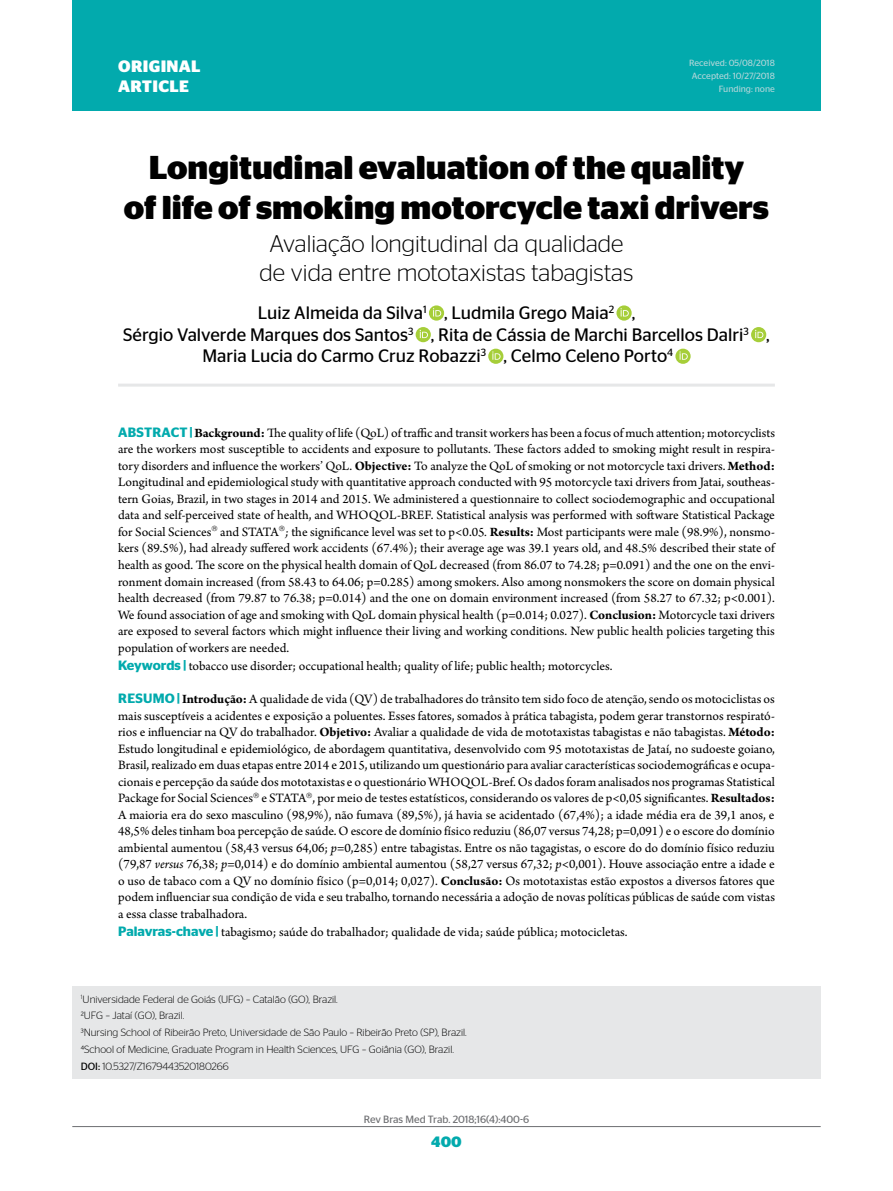
<style>
.page{position:relative;width:893px;height:1191px;background:#fff}
.page>*{position:absolute;margin:0;border:0;box-sizing:border-box;transform-origin:0 0}
.t1{font:700 33px/39.6px "Stag Sans";color:#000;text-align:center}
.t2{font:300 24px/28.8px "Stag Sans";color:#000;text-align:center}
.t3{font:18px "Stag Sans";color:#000}
.t4{font:700 16.5px/19.8px "Stag Sans";letter-spacing:.02em;color:#fff}
.t5{font:700 15px "Stag Sans";color:#02aaad}
.t6{font:13.5px/16.5px "Arno Pro";color:#000;text-align:justify}
.t7{font:300 10.5px/16.8px "Stag Sans";color:#000}
.t8{font:10.5px "Stag Sans";color:#6d6e71}
.t9{font:9px/12.9px "Stag Sans";color:#afd5d8;text-align:right}
.s1{font-family:"Stag Sans";font-weight:600;color:#02aaad}
.s2{font-weight:700}
.s3{font-style:italic}
.s4{font-weight:400}
</style>
<div class="page">
<hr style="left:72px;top:1126px;width:749px;height:1px;background:#6d6e71">
<div style="left:72px;top:0;width:749px;height:111px;background:#02aaad"></div>
<div style="left:72px;top:985px;width:749px;height:93px;background:#e6e7e8"></div>
<hr style="left:118px;top:383px;width:657px;height:3px;background:#e6e7e8">
<svg style="left:429px;top:305px;width:15px;height:16px"></svg>
<svg style="left:433px;top:308px;width:8px;height:8px"></svg>
<svg style="left:616px;top:305px;width:16px;height:16px"></svg>
<svg style="left:620px;top:308px;width:9px;height:8px"></svg>
<svg style="left:416px;top:327px;width:15px;height:15px"></svg>
<svg style="left:420px;top:330px;width:8px;height:8px"></svg>
<svg style="left:751px;top:327px;width:15px;height:15px"></svg>
<svg style="left:755px;top:330px;width:8px;height:8px"></svg>
<div style="left:488px;top:349px;width:15px;height:15px;background:#a6ce39;border-radius:50%"></div>
<svg style="left:492px;top:351px;width:9px;height:9px"></svg>
<svg style="left:675px;top:349px;width:16px;height:15px"></svg>
<svg style="left:679px;top:351px;width:9px;height:9px"></svg>
<p class="t4" style="left:118px;top:56px;width:84px">ORIGINAL<br>ARTICLE</p>
<p class="t9" style="left:689px;top:56px;width:87px">Received: 05/08/2018<br>Accepted: 10/27/2018<br>Funding: none</p>
<h1 class="t1" style="left:124px;top:148px;width:647px">Longitudinal evaluation of the quality<br>of life of smoking motorcycle taxi drivers</h1>
<h2 class="t2" style="left:260px;top:229px;width:375px">Avaliação longitudinal da qualidade de vida entre mototaxistas tabagistas</h2>
<h3 class="t3" style="left:258px;top:303px;width:379px">Luiz Almeida da Silva<sup>1</sup> , Ludmila Grego Maia<sup>2</sup> ,</h3>
<h3 class="t3" style="left:123px;top:324px;width:648px">Sérgio Valverde Marques dos Santos<sup>3</sup> , Rita de Cássia de Marchi Barcellos Dalri<sup>3</sup> ,</h3>
<h3 class="t3" style="left:202px;top:346px;width:472px">Maria Lucia do Carmo Cruz Robazzi<sup>3</sup> , Celmo Celeno Porto<sup>4</sup></h3>
<p class="t6" style="left:118px;top:425px;width:658px"><span class="s1">ABSTRACT |</span><span class="s2">Background:</span> The quality of life (QoL) of traffic and transit workers has been a focus of much attention; motorcyclists are the workers most susceptible to accidents and exposure to pollutants. These factors added to smoking might result in respira&shy;tory disorders and influence the workers’ QoL. <span class="s2">Objective:</span> To analyze the QoL of smoking or not motorcycle taxi drivers. <span class="s2">Method:<br></span>Longitudinal and epidemiological study with quantitative approach conducted with 95 motorcycle taxi drivers from Jatai, southeas&shy;tern Goias, Brazil, in two stages in 2014 and 2015. We administered a questionnaire to collect sociodemographic and occupational data and self-perceived state of health, and WHOQOL-BREF. Statistical analysis was performed with software Statistical Package for Social Sciences and STATA <span class="s3">;</span> the significance level was set to p&lt;0.05<span class="s3">.</span> <span class="s2">Results:</span> Most participants were male (98.9%), nonsmo&shy;kers (89.5%), had already suffered work accidents (67.4%); their average age was 39.1 years old, and 48.5% described their state of health as good. The score on the physical health domain of QoL decreased (from 86.07 to 74.28; p=0.091) and the one on the envi&shy;ronment domain increased (from 58.43 to 64.06; p=0.285) among smokers. Also among nonsmokers the score on domain physical health decreased (from 79.87 to 76.38; p=0.014) and the one on domain environment increased (from 58.27 to 67.32; p&lt;0.001).<br>We found association of age and smoking with QoL domain physical health (p=0.014; 0.027). <span class="s2">Conclusion:</span> Motorcycle taxi drivers are exposed to several factors which might influence their living and working conditions. New public health policies targeting this population of workers are needed.</p>
<p class="t6" style="left:118px;top:658px;width:496px"><span class="s1">Keywords |</span> tobacco use disorder; occupational health; quality of life; public health; motorcycles.</p>
<p class="t6" style="left:118px;top:691px;width:658px"><span class="s1">RESUMO |</span> <span class="s2">Introdução:</span> A qualidade de vida (QV) de trabalhadores do trânsito tem sido foco de atenção, sendo os motociclistas os mais susceptíveis a acidentes e exposição a poluentes. Esses fatores, somados à prática tabagista, podem gerar transtornos respirató&shy;rios e influenciar na QV do trabalhador. <span class="s2">Objetivo:</span> Avaliar a qualidade de vida de mototaxistas tabagistas e não tabagistas. <span class="s2">Método:<br></span>Estudo longitudinal e epidemiológico, de abordagem quantitativa, desenvolvido com 95 mototaxistas de Jataí, no sudoeste goiano, Brasil, realizado em duas etapas entre 2014 e 2015, utilizando um questionário para avaliar características sociodemográficas e ocupa&shy;cionais e percepção da saúde dos mototaxistas e o questionário WHOQOL-Bref. Os dados foram analisados nos programas Statistical Package for Social Sciences e STATA , por meio de testes estatísticos, considerando os valores de p&lt;0,05 significantes. <span class="s2">Resultados:<br></span>A maioria era do sexo masculino (98,9%), não fumava (89,5%), já havia se acidentado (67,4%); a idade média era de 39,1 anos, e 48,5% deles tinham boa percepção de saúde. O escore de domínio físico reduziu (86,07 versus 74,28; p=0,091) e o escore do domínio ambiental aumentou (58,43 versus 64,06; <span class="s3">p</span>=0,285) entre tabagistas. Entre os não tagagistas, o escore do do domínio físico reduziu (79,87 <span class="s3">versus</span> 76,38; <span class="s3">p</span>=0,014) e do domínio ambiental aumentou (58,27 versus 67,32; <span class="s3">p</span>&lt;0,001). Houve associação entre a idade e o uso de tabaco com a QV no domínio físico (p=0,014; 0,027). <span class="s2">Conclusão:</span> Os mototaxistas estão expostos a diversos fatores que podem influenciar sua condição de vida e seu trabalho, tornando necessária a adoção de novas políticas públicas de saúde com vistas a essa classe trabalhadora.</p>
<p class="t6" style="left:118px;top:924px;width:511px"><span class="s1">Palavras-chave |</span> tabagismo; saúde do trabalhador; qualidade de vida; saúde pública; motocicletas.</p>
<p class="t7" style="left:81px;top:990px;width:387px"><sup>1</sup>Universidade Federal de Goiás (UFG) – Catalão (GO), Brazil.<br>2UFG – Jataí (GO), Brazil.<br>3Nursing School of Ribeirão Preto, Universidade de São Paulo – Ribeirão Preto (SP), Brazil.<br>4School of Medicine, Graduate Program in Health Sciences, UFG – Goiânia (GO), Brazil.<br><span class="s4">DOI:</span> 10.5327/Z1679443520180266</p>
<p class="t8" style="left:364px;top:1113px;width:167px">Rev Bras Med Trab. 2018;16(4):400-6</p>
<p class="t5" style="left:431px;top:1132px;width:32px">400</p>
</div>
